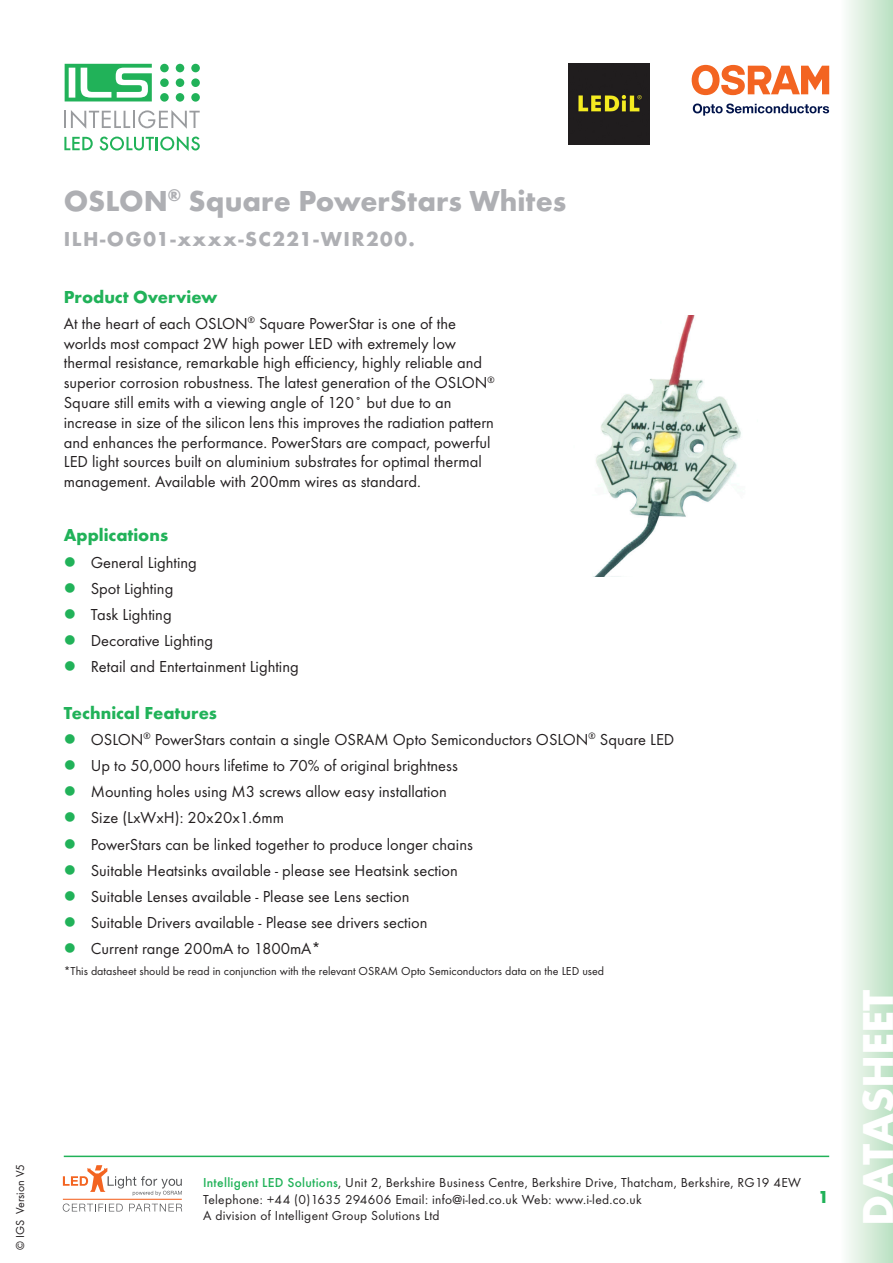
<style>
.page{position:relative;width:893px;height:1263px;background:#fff}
.page>*{position:absolute;margin:0;border:0;box-sizing:border-box;transform-origin:0 0}
.t1{font:700 45px "Futura T";color:#fff}
.t2{font:700 30px "Futura T";color:#aeafb3}
.t3{font:700 21px "Futura T";letter-spacing:.07em;color:#aeafb3}
.Bodytext{font:700 18px "Futura T";color:#21b259}
.Bodytext-2{font:16.5px/19.8px "Futura T";color:#231f20}
.t4{font:13.5px/16.2px "Futura T";letter-spacing:.02em;color:#231f20}
.footnotes{font:12px "Futura T";color:#231f20}
.s1{font-weight:500;color:#21b259}
</style>
<div class="page">
<div style="left:840px;top:0;width:53px;height:1263px;background:linear-gradient(to right,#fdfdfc,#b9e0c1)"></div>
<svg style="left:64px;top:110px;width:136px;height:19px"></svg>
<div style="left:160px;top:64px;width:9px;height:8px;background:#21b259;border-radius:50%"></div>
<div style="left:176px;top:64px;width:8px;height:8px;background:#21b259;border-radius:50%"></div>
<div style="left:191px;top:64px;width:9px;height:8px;background:#21b259;border-radius:50%"></div>
<div style="left:160px;top:78px;width:9px;height:9px;background:#21b259;border-radius:50%"></div>
<div style="left:176px;top:78px;width:8px;height:9px;background:#21b259;border-radius:50%"></div>
<div style="left:191px;top:78px;width:9px;height:9px;background:#21b259;border-radius:50%"></div>
<div style="left:160px;top:93px;width:9px;height:9px;background:#21b259;border-radius:50%"></div>
<div style="left:176px;top:93px;width:8px;height:9px;background:#21b259;border-radius:50%"></div>
<div style="left:191px;top:93px;width:9px;height:9px;background:#21b259;border-radius:50%"></div>
<svg style="left:65px;top:64px;width:87px;height:37px"></svg>
<svg style="left:64px;top:137px;width:29px;height:13px"></svg>
<svg style="left:100px;top:136px;width:100px;height:15px"></svg>
<hr style="left:64px;top:1155px;width:765px;height:2px;background:#21b259">
<svg style="left:63px;top:1165px;width:119px;height:31px"></svg>
<svg style="left:63px;top:1203px;width:60px;height:8px"></svg>
<svg style="left:129px;top:1204px;width:53px;height:7px"></svg>
<hr style="left:63px;top:1199px;width:119px;height:1px;background:#f36421">
<img style="left:568px;top:64px;width:81px;height:81px">
<svg style="left:693px;top:104px;width:136px;height:12px"></svg>
<svg style="left:692px;top:65px;width:137px;height:30px"></svg>
<img style="left:595px;top:315px;width:146px;height:261px">
<p class="footnotes" style="left:13px;top:1250px;width:88px;rotate:-90deg">© IGS Version V5</p>
<p class="t2" style="left:64px;top:184px;width:504px">OSLON<sup>®</sup> Square PowerStars Whites</p>
<p class="t3" style="left:64px;top:226px;width:352px">ILH-OG01-xxxx-SC221-WIR200.</p>
<p class="Bodytext" style="left:64px;top:286px;width:155px">Product Overview</p>
<p class="Bodytext-2" style="left:64px;top:313px;width:432px">At the heart of each OSLON<sup>®</sup> Square PowerStar is one of the worlds most compact 2W high power LED with extremely low thermal resistance, remarkable high efficiency, highly reliable and superior corrosion robustness. The latest generation of the OSLON<sup>® </sup>Square still emits with a viewing angle of 120˚ but due to an increase in size of the silicon lens this improves the radiation pattern and enhances the performance. PowerStars are compact, powerful LED light sources built on aluminium substrates for optimal thermal management. Available with 200mm wires as standard.</p>
<p class="Bodytext" style="left:64px;top:525px;width:106px">Applications</p>
<p class="Bodytext-2" style="left:91px;top:552px;width:108px">General Lighting</p>
<p class="Bodytext-2" style="left:91px;top:578px;width:84px">Spot Lighting</p>
<p class="Bodytext-2" style="left:91px;top:604px;width:82px">Task Lighting</p>
<p class="Bodytext-2" style="left:91px;top:631px;width:124px">Decorative Lighting</p>
<p class="Bodytext-2" style="left:91px;top:657px;width:210px">Retail and Entertainment Lighting</p>
<p class="Bodytext" style="left:64px;top:702px;width:155px">Technical Features</p>
<p class="Bodytext-2" style="left:91px;top:729px;width:585px">OSLON<sup>®</sup> PowerStars contain a single OSRAM Opto Semiconductors OSLON<sup>®</sup> Square LED</p>
<p class="Bodytext-2" style="left:91px;top:755px;width:368px">Up to 50,000 hours lifetime to 70% of original brightness</p>
<p class="Bodytext-2" style="left:91px;top:782px;width:358px">Mounting holes using M3 screws allow easy installation</p>
<p class="Bodytext-2" style="left:91px;top:808px;width:195px">Size (LxWxH): 20x20x1.6mm</p>
<p class="Bodytext-2" style="left:91px;top:834px;width:384px">PowerStars can be linked together to produce longer chains</p>
<p class="Bodytext-2" style="left:91px;top:860px;width:368px">Suitable Heatsinks available - please see Heatsink section</p>
<p class="Bodytext-2" style="left:91px;top:886px;width:320px">Suitable Lenses available - Please see Lens section</p>
<p class="Bodytext-2" style="left:91px;top:913px;width:338px">Suitable Drivers available - Please see drivers section</p>
<p class="Bodytext-2" style="left:91px;top:939px;width:232px">Current range 200mA to 1800mA*</p>
<p class="footnotes" style="left:64px;top:964px;width:542px">*This datasheet should be read in conjunction with the relevant OSRAM Opto Semiconductors data on the LED used</p>
<p class="t4" style="left:203px;top:1175px;width:599px"><span class="s1">Intelligent LED Solutions</span>, Unit 2, Berkshire Business Centre, Berkshire Drive, Thatcham, Berkshire, RG19 4EW<br>Telephone: +44 (0)1635 294606 Email: info@i-led.co.uk Web: www.i-led.co.uk<br>A division of Intelligent Group Solutions Ltd</p>
<p class="Bodytext" style="left:818px;top:1186px;width:12px">1</p>
<h1 class="t1" style="left:851px;top:1226px;width:238px;rotate:-90deg">DATASHEET</h1>
</div>
